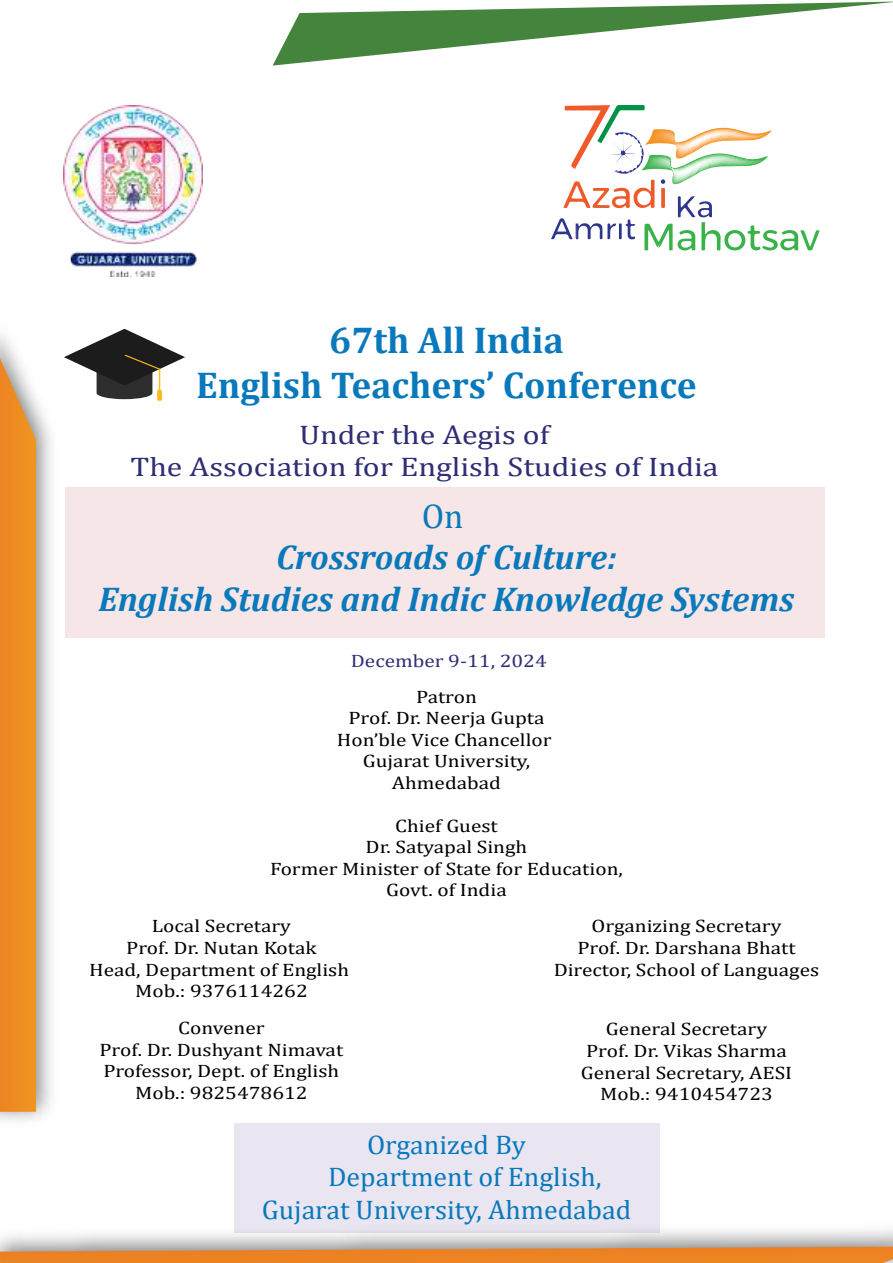
<style>
.page{position:relative;width:893px;height:1263px;background:#fff}
.page>*{position:absolute;margin:0;border:0;box-sizing:border-box;transform-origin:0 0}
.t1{font:700 37.5px/45px "Cambria";color:#0979bb;text-align:center}
.t2{font:italic 700 34.5px/41.4px "Cambria";color:#0979bb;text-align:center}
.t3{font:34.5px "Cambria";color:#0979bb}
.t4{font:27px "Cambria";color:#0979bb}
.t5{font:27px/32.4px "Cambria";color:#2e2e75;text-align:center;scale:1.18 1}
.t6{font:18px/21.6px "Cambria";color:#000;text-align:center;scale:1.18 1}
.t7{font:18px "Cambria";color:#2e2e75;scale:1.18 1}
</style>
<div class="page">
<div style="left:234px;top:1123px;width:425px;height:110px;background:#e9e6f2"></div>
<div style="left:65px;top:487px;width:760px;height:150px;background:#f6e6e7"></div>
<img style="left:63px;top:105px;width:139px;height:172px">
<svg style="left:0;top:358px;width:36px;height:754px;background:#ec8e29"></svg>
<svg style="left:273px;top:2px;width:620px;height:64px"></svg>
<svg style="left:64px;top:329px;width:121px;height:72px"></svg>
<svg style="left:0;top:1247px;width:893px;height:16px;background:#e38835"></svg>
<svg style="left:551px;top:105px;width:269px;height:146px"></svg>
<h1 class="t1" style="left:196px;top:317px;width:502px">67th All India<br>English Teachers’ Conference</h1>
<h3 class="t5" style="left:130px;top:418px;width:500px">Under the Aegis of<br>The Association for English Studies of India</h3>
<h2 class="t3" style="left:422px;top:496px;width:43px">On</h2>
<h2 class="t2" style="left:98px;top:536px;width:698px">Crossroads of Culture:<br>English Studies and Indic Knowledge Systems</h2>
<p class="t7" style="left:351px;top:651px;width:168px">December 9-11, 2024</p>
<p class="t6" style="left:337px;top:685px;width:183px">Patron<br>Prof. Dr. Neerja Gupta<br>Hon’ble Vice Chancellor<br>Gujarat University,<br>Ahmedabad</p>
<p class="t6" style="left:270px;top:814px;width:300px">Chief Guest<br>Dr. Satyapal Singh<br>Former Minister of State for Education,<br>Govt. of India</p>
<p class="t6" style="left:89px;top:915px;width:222px">Local Secretary<br>Prof. Dr. Nutan Kotak<br>Head, Department of English<br>Mob.: 9376114262</p>
<p class="t6" style="left:554px;top:915px;width:227px">Organizing Secretary<br>Prof. Dr. Darshana Bhatt<br>Director, School of Languages</p>
<p class="t6" style="left:100px;top:1017px;width:208px">Convener<br>Prof. Dr. Dushyant Nimavat<br>Professor, Dept. of English<br>Mob.: 9825478612</p>
<h3 class="t4" style="left:367px;top:1129px;width:160px">Organized By</h3>
<h3 class="t4" style="left:328px;top:1161px;width:275px">Department of English,</h3>
<h3 class="t4" style="left:262px;top:1193px;width:371px">Gujarat University, Ahmedabad</h3>
<p class="t6" style="left:581px;top:1018px;width:181px">General Secretary<br>Prof. Dr. Vikas Sharma<br>General Secretary, AESI<br>Mob.: 9410454723</p>
</div>
